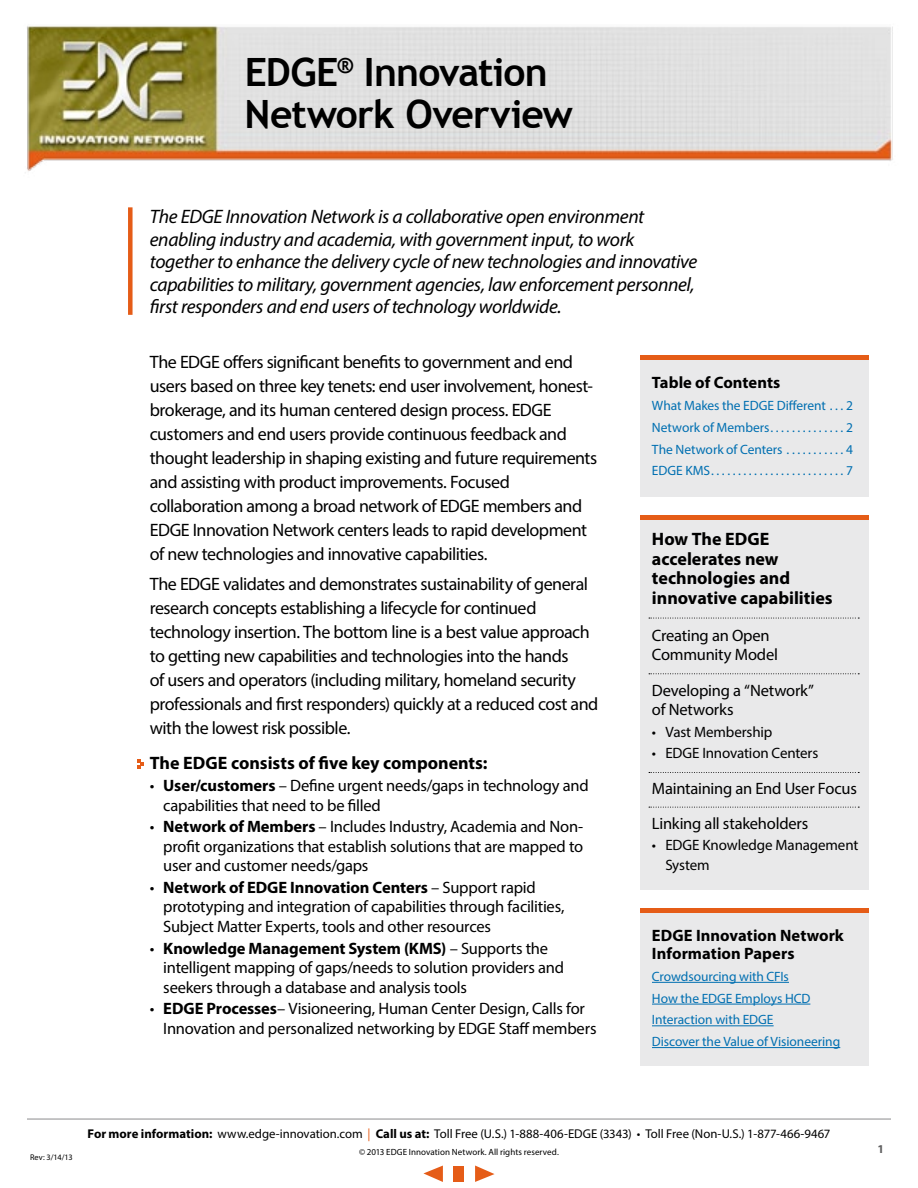
<style>
.page{position:relative;width:918px;height:1188px;background:#fff}
.page>*{position:absolute;margin:0;border:0;box-sizing:border-box;transform-origin:0 0}
.t1{font:700 39px/42px "Trebuchet MS";letter-spacing:-.02em;color:#000}
.t2{font:italic 19.5px/22.5px "Myriad Pro";letter-spacing:-.02em;color:#000}
.t3{font:18px/24px "Myriad Pro";letter-spacing:-.025em;color:#000}
.t4{font:700 18px/19.5px "Myriad Pro";color:#000}
.t5{font:16.5px/19.5px "Myriad Pro";letter-spacing:-.015em;color:#000}
.t6{font:700 16.5px/18px "Myriad Pro";color:#000}
.t7{font:15px/19.5px "Myriad Pro";letter-spacing:-.01em;color:#000}
.t8{font:13.5px/21.8px "Myriad Pro";letter-spacing:-.005em;color:#006fb1}
.t9{font:12.75px "Myriad Pro";color:#000}
.t10{font:700 12px "Myriad Pro";color:#5e5e5f}
.t11{font:9px "Myriad Pro";letter-spacing:.005em;color:#000}
.t12{font:8.25px "Myriad Pro";letter-spacing:-.01em;color:#000}
.s1{font-weight:700}
.s2{color:#e55c17}
</style>
<div class="page">
<img style="left:25px;top:26px;width:868px;height:147px">
<hr style="left:27px;top:1119px;width:864px;height:1px;background:#919192">
<svg style="left:423px;top:1166px;width:20px;height:16px"></svg>
<svg style="left:475px;top:1166px;width:20px;height:16px"></svg>
<div style="left:453px;top:1166px;width:11px;height:16px;background:#e55c17"></div>
<svg style="left:137px;top:759px;width:7px;height:10px"></svg>
<div style="left:128px;top:207px;width:5px;height:108px;background:#e55c17"></div>
<div style="left:640px;top:515px;width:229px;height:375px;background:#e9e9ea"></div>
<div style="left:640px;top:356px;width:229px;height:141px;background:#e9e9ea"></div>
<div style="left:640px;top:908px;width:229px;height:158px;background:#e9e9ea"></div>
<div style="left:640px;top:515px;width:229px;height:5px;background:#e55c17"></div>
<hr style="left:640px;top:356px;width:229px;height:4px;background:#e55c17">
<div style="left:640px;top:908px;width:229px;height:5px;background:#e55c17"></div>
<hr style="left:652px;top:982px;width:137px;height:1px;background:#006fb1">
<hr style="left:652px;top:1004px;width:158px;height:1px;background:#006fb1">
<hr style="left:652px;top:1025px;width:122px;height:1px;background:#006fb1">
<hr style="left:652px;top:1047px;width:188px;height:1px;background:#006fb1">
<svg style="left:649px;top:618px;width:210px;height:1px"></svg>
<svg style="left:649px;top:673px;width:210px;height:1px"></svg>
<svg style="left:649px;top:772px;width:210px;height:1px"></svg>
<svg style="left:649px;top:807px;width:210px;height:1px"></svg>
<h1 class="t1" style="left:245px;top:51px;width:330px">EDGE<sup>®</sup> Innovation<br>Network Overview</h1>
<p class="t2" style="left:150px;top:205px;width:549px">The EDGE Innovation Network is a collaborative open environment enabling industry and academia, with government input, to work together to enhance the delivery cycle of new technologies and innovative capabilities to military, government agencies, law enforcement personnel, first responders and end users of technology worldwide.</p>
<p class="t3" style="left:150px;top:349px;width:449px">The EDGE offers significant benefits to government and end users based on three key tenets: end user involvement, honest&shy;brokerage, and its human centered design process. EDGE customers and end users provide continuous feedback and thought leadership in shaping existing and future requirements and assisting with product improvements. Focused collaboration among a broad network of EDGE members and EDGE Innovation Network centers leads to rapid development of new technologies and innovative capabilities.</p>
<p class="t3" style="left:150px;top:572px;width:450px">The EDGE validates and demonstrates sustainability of general research concepts establishing a lifecycle for continued technology insertion. The bottom line is a best value approach to getting new capabilities and technologies into the hands<br>of users and operators (including military, homeland security professionals and first responders) quickly at a reduced cost and with the lowest risk possible.</p>
<p class="t4" style="left:150px;top:753px;width:339px">The EDGE consists of five key components:</p>
<p class="t5" style="left:163px;top:776px;width:427px;text-indent:-13px">• <span class="s1">User/customers</span> – Define urgent needs/gaps in technology and capabilities that need to be filled</p>
<p class="t5" style="left:163px;top:817px;width:421px;text-align:justify;text-indent:-13px">• <span class="s1">Network of Members</span> – Includes Industry, Academia and Non&shy;profit organizations that establish solutions that are mapped to user and customer needs/gaps</p>
<p class="t5" style="left:163px;top:877px;width:403px;text-indent:-13px">• <span class="s1">Network of EDGE Innovation Centers</span> – Support rapid prototyping and integration of capabilities through facilities,<br>Subject Matter Experts, tools and other resources</p>
<p class="t5" style="left:163px;top:938px;width:402px;text-indent:-13px">• <span class="s1">Knowledge Management System (KMS)</span> – Supports the intelligent mapping of gaps/needs to solution providers and seekers through a database and analysis tools</p>
<p class="t5" style="left:163px;top:999px;width:435px;text-indent:-13px">• <span class="s1">EDGE Processes</span>– Visioneering, Human Center Design, Calls for<br>Innovation and personalized networking by EDGE Staff members</p>
<p class="t6" style="left:652px;top:373px;width:130px">Table of Contents</p>
<p class="t8" style="left:652px;top:395px;width:203px">What Makes the EDGE Different.... 2<br>Network of Members...............</p>
<p class="t8" style="left:846px;top:416px;width:8px">2</p>
<p class="t8" style="left:652px;top:438px;width:136px">The Network of Centers............</p>
<p class="t8" style="left:846px;top:438px;width:8px">4</p>
<p class="t8" style="left:652px;top:460px;width:62px">EDGE KMS..........................</p>
<p class="t8" style="left:846px;top:460px;width:8px">7</p>
<p class="t4" style="left:652px;top:529px;width:182px">How The EDGE accelerates new technologies and innovative capabilities</p>
<p class="t5" style="left:652px;top:625px;width:128px">Creating an Open<br>Community Model</p>
<p class="t5" style="left:652px;top:680px;width:164px">Developing a “Network” of Networks</p>
<p class="t7" style="left:652px;top:722px;width:122px">• Vast Membership</p>
<p class="t7" style="left:652px;top:743px;width:168px">• EDGE Innovation Centers</p>
<p class="t5" style="left:652px;top:770px;width:206px;line-height:35.1px">Maintaining an End User Focus<br>Linking all stakeholders</p>
<p class="t7" style="left:665px;top:835px;width:194px;text-indent:-14px">• EDGE Knowledge Management<br>System</p>
<p class="t6" style="left:652px;top:926px;width:193px">EDGE Innovation Network<br>Information Papers</p>
<p class="t8" style="left:652px;top:965px;width:190px">Crowdsourcing with CFIs<br>How the EDGE Employs HCD<br>Interaction with EDGE<br>Discover the Value of Visioneering</p>
<p class="t12" style="left:30px;top:1152px;width:44px">Rev: 3/14/13</p>
<p class="t9" style="left:87px;top:1126px;width:744px"><span class="s1">For more information:</span> www.edge-innovation.com <span class="s2">|</span> <span class="s1">Call us at:</span> Toll Free (U.S.) 1-888-406-EDGE (3343) • Toll Free (Non-U.S.) 1-877-466-9467</p>
<p class="t11" style="left:359px;top:1147px;width:201px">© 2013 EDGE Innovation Network. All rights reserved.</p>
<p class="t10" style="left:878px;top:1141px;width:8px">1</p>
</div>
